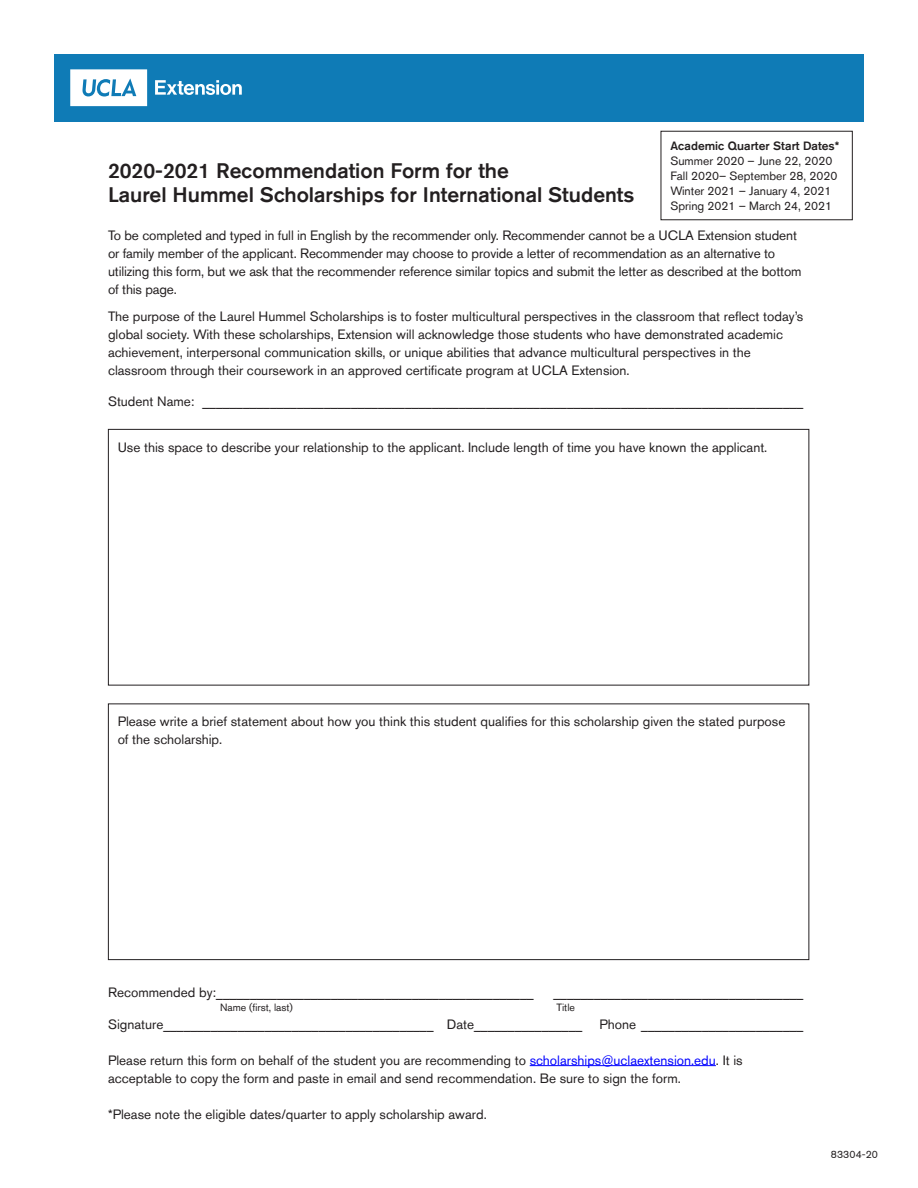
<style>
.page{position:relative;width:918px;height:1188px;background:#fff}
.page>*{position:absolute;margin:0;border:0;box-sizing:border-box;transform-origin:0 0}
.t1{font:500 21px/24px "Akzidenz Grotesk Std";color:#231f20}
.t2{font:13.5px/18px "Akzidenz Grotesk Std";color:#231f20}
.t3{font:12px/15px "Akzidenz Grotesk Std";color:#231f20}
.t4{font:500 12px "Akzidenz Grotesk Std";color:#231f20}
.t5{font:10.5px "Akzidenz Grotesk Std";color:#231f20}
.s1{color:#00f}
</style>
<div class="page">
<div style="left:54px;top:54px;width:810px;height:68px;background:#0f7bb6"></div>
<svg style="left:155px;top:80px;width:87px;height:15px"></svg>
<svg style="left:70px;top:69px;width:77px;height:37px;background:#daeaf3"></svg>
<div style="left:108px;top:429px;width:701px;height:257px;border:1px solid #231f20"></div>
<div style="left:108px;top:704px;width:701px;height:256px;border:1px solid #231f20"></div>
<hr style="left:530px;top:1065px;width:186px;height:1px;background:#00f">
<div style="left:661px;top:131px;width:192px;height:89px;border:1px solid #231f20"></div>
<p class="t4" style="left:670px;top:138px;width:171px">Academic Quarter Start Dates*</p>
<p class="t3" style="left:670px;top:153px;width:169px">Summer 2020 – June 22, 2020<br>Fall 2020– September 28, 2020<br>Winter 2021 – January 4, 2021<br>Spring 2021 – March 24, 2021</p>
<h1 class="t1" style="left:108px;top:158px;width:528px">2020-2021 Recommendation Form for the<br>Laurel Hummel Scholarships for International Students</h1>
<p class="t2" style="left:108px;top:226px;width:695px">To be completed and typed in full in English by the recommender only. Recommender cannot be a UCLA Extension student or family member of the applicant. Recommender may choose to provide a letter of recommendation as an alternative to utilizing this form, but we ask that the recommender reference similar topics and submit the letter as described at the bottom of this page.</p>
<p class="t2" style="left:108px;top:307px;width:697px">The purpose of the Laurel Hummel Scholarships is to foster multicultural perspectives in the classroom that reflect today’s global society. With these scholarships, Extension will acknowledge those students who have demonstrated academic achievement, interpersonal communication skills, or unique abilities that advance multicultural perspectives in the classroom through their coursework in an approved certificate program at UCLA Extension.</p>
<p class="t2" style="left:108px;top:392px;width:697px">Student Name: _________________________________________________________________________________________</p>
<p class="t2" style="left:118px;top:438px;width:651px">Use this space to describe your relationship to the applicant. Include length of time you have known the applicant.</p>
<p class="t2" style="left:118px;top:712px;width:669px">Please write a brief statement about how you think this student qualifies for this scholarship given the stated purpose of the scholarship.</p>
<p class="t2" style="left:108px;top:983px;width:427px">Recommended by:_______________________________________________</p>
<p class="t2" style="left:554px;top:983px;width:251px">_____________________________________</p>
<p class="t2" style="left:108px;top:1015px;width:476px">Signature________________________________________ Date________________</p>
<p class="t2" style="left:599px;top:1015px;width:205px">Phone ________________________</p>
<p class="t2" style="left:108px;top:1051px;width:636px">Please return this form on behalf of the student you are recommending to <span class="s1">scholarships@uclaextension.edu</span>. It is acceptable to copy the form and paste in email and send recommendation. Be sure to sign the form.</p>
<p class="t2" style="left:108px;top:1105px;width:380px">*Please note the eligible dates/quarter to apply scholarship award.</p>
<p class="t5" style="left:220px;top:1001px;width:74px">Name (first, last)</p>
<p class="t5" style="left:557px;top:1001px;width:20px">Title</p>
<p class="t5" style="left:831px;top:1148px;width:49px">83304-20</p>
</div>
